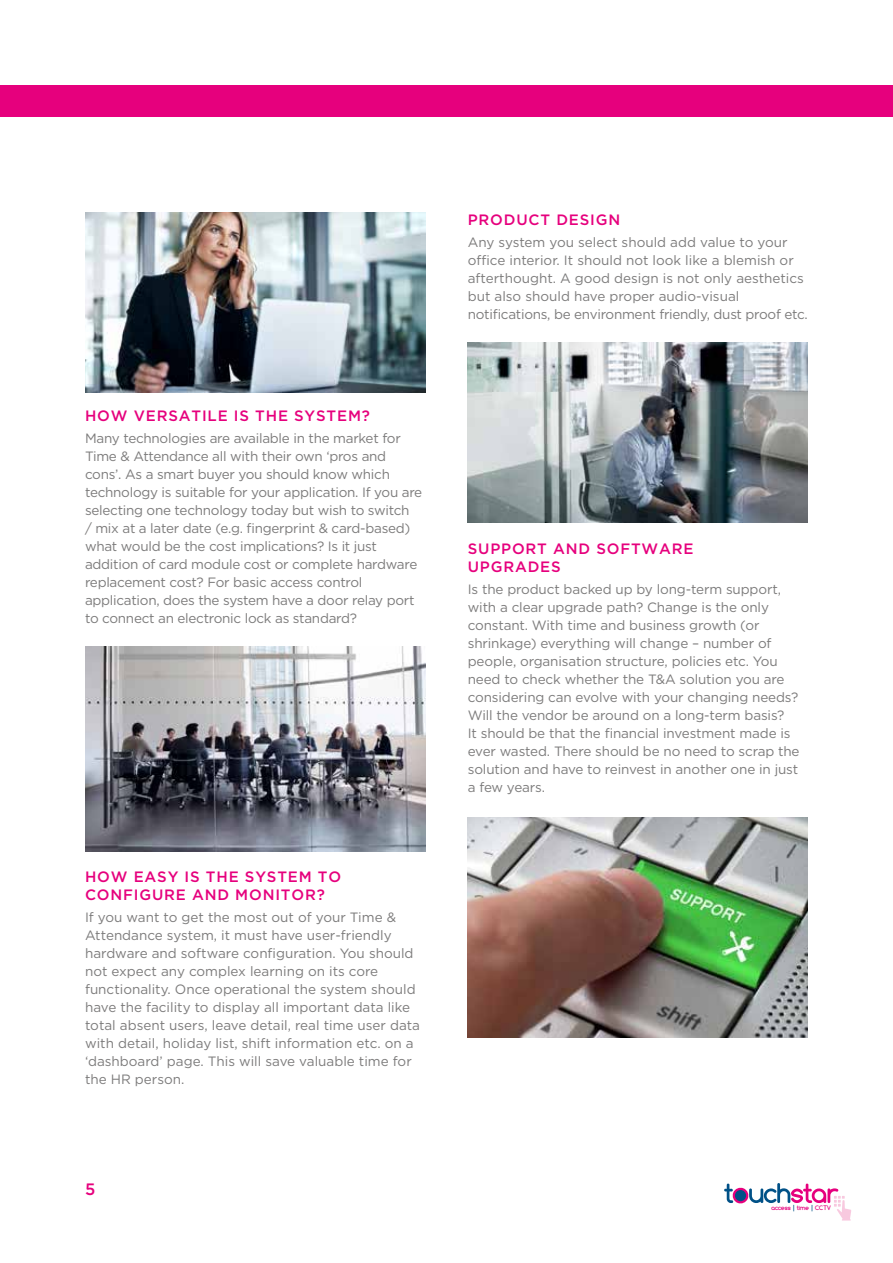
<style>
.page{position:relative;width:893px;height:1263px;background:#fff}
.page>*{position:absolute;margin:0;border:0;box-sizing:border-box;transform-origin:0 0}
.t1{font:500 16.5px "Gotham";color:#e6007d}
.t2{font:500 15px/18px "Gotham";letter-spacing:.055em;color:#e6007d}
.t3{font:13.5px/18px "Gotham";letter-spacing:-.01em;color:#7c7b7b}
.t4{font:700 6.45px "Comfortaa";letter-spacing:-.01em;color:#e6007d}
.s1{color:#005187}
</style>
<div class="page">
<div style="left:0;top:85px;width:893px;height:32px;background:#e6007d"></div>
<img style="left:85px;top:213px;width:340px;height:180px">
<img style="left:468px;top:342px;width:340px;height:180px">
<img style="left:468px;top:817px;width:340px;height:220px">
<img style="left:85px;top:647px;width:340px;height:204px">
<svg style="left:724px;top:1183px;width:127px;height:37px"></svg>
<p class="t2" style="left:85px;top:406px;width:286px">HOW VERSATILE IS THE SYSTEM?</p>
<p class="t3" style="left:85px;top:429px;width:339px">Many technologies are available in the market for Time &amp; Attendance all with their own ‘pros and cons’. As a smart buyer you should know which technology is suitable for your application. If you are selecting one technology today but wish to switch<br>/ mix at a later date (e.g. fingerprint &amp; card-based) what would be the cost implications? Is it just addition of card module cost or complete hardware replacement cost? For basic access control application, does the system have a door relay port to connect an electronic lock as standard?</p>
<p class="t2" style="left:85px;top:867px;width:258px">HOW EASY IS THE SYSTEM TO<br>CONFIGURE AND MONITOR?</p>
<p class="t3" style="left:85px;top:908px;width:337px">If you want to get the most out of your Time &amp; Attendance system, it must have user-friendly hardware and software configuration. You should not expect any complex learning on its core functionality. Once operational the system should have the facility to display all important data like total absent users, leave detail, real time user data with detail, holiday list, shift information etc. on a ‘dashboard’ page. This will save valuable time for the HR person.</p>
<p class="t1" style="left:85px;top:1179px;width:12px">5</p>
<p class="t2" style="left:468px;top:210px;width:154px">PRODUCT DESIGN</p>
<p class="t3" style="left:468px;top:233px;width:342px">Any system you select should add value to your office interior. It should not look like a blemish or afterthought. A good design is not only aesthetics but also should have proper audio-visual notifications, be environment friendly, dust proof etc.</p>
<p class="t2" style="left:468px;top:540px;width:227px">SUPPORT AND SOFTWARE<br>UPGRADES</p>
<p class="t3" style="left:468px;top:580px;width:333px">Is the product backed up by long-term support, with a clear upgrade path? Change is the only constant. With time and business growth (or shrinkage) everything will change – number of people, organisation structure, policies etc. You need to check whether the T&amp;A solution you are considering can evolve with your changing needs?<br>Will the vendor be around on a long-term basis?<br>It should be that the financial investment made is ever wasted. There should be no need to scrap the solution and have to reinvest in another one in just a few years.</p>
<p class="t4" style="left:771px;top:1204px;width:61px">access <span class="s1">|</span> time <span class="s1">|</span> CCTV</p>
</div>
